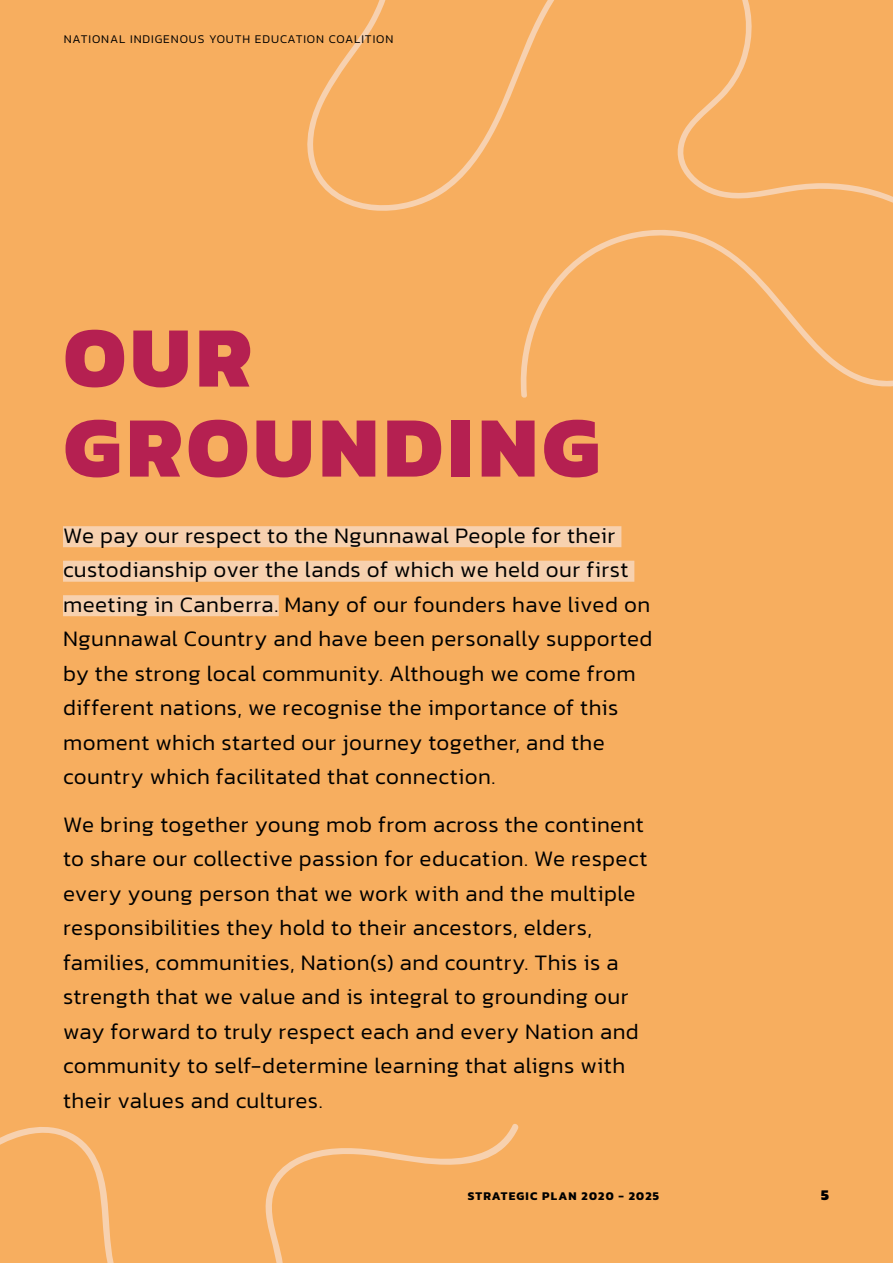
<style>
.page{position:relative;width:893px;height:1263px;background:#f7ae5f}
.page>*{position:absolute;margin:0;border:0;box-sizing:border-box;transform-origin:0 0}
.heading{font:800 87px/90px "Kanit";letter-spacing:.055em;color:#b52051}
.large_text{font:300 22.5px/34.5px "Kanit";letter-spacing:.02em;color:#000}
.t1{font:800 15px "Kanit";color:#000}
.t2{font:300 12px "Kanit";letter-spacing:.075em;color:#000}
.t3{font:700 12px "Kanit";letter-spacing:.1em;color:#000}
</style>
<div class="page">
<svg style="left:307px;top:0;width:586px;height:398px"></svg>
<svg style="left:0;top:1124px;width:519px;height:139px"></svg>
<div style="left:63px;top:526px;width:558px;height:21px;background:#f7d1af"></div>
<div style="left:63px;top:561px;width:571px;height:21px;background:#f7d1af"></div>
<div style="left:63px;top:595px;width:216px;height:21px;background:#f7d1af"></div>
<p class="t2" style="left:64px;top:31px;width:331px">NATIONAL INDIGENOUS YOUTH EDUCATION COALITION</p>
<p class="heading" style="left:64px;top:309px;width:537px">OUR<br>GROUNDING</p>
<p class="large_text" style="left:63px;top:518px;width:591px">We pay our respect to the Ngunnawal People for their custodianship over the lands of which we held our first meeting in Canberra. Many of our founders have lived on Ngunnawal Country and have been personally supported by the strong local community. Although we come from different nations, we recognise the importance of this moment which started our journey together, and the country which facilitated that connection.</p>
<p class="large_text" style="left:63px;top:806px;width:586px">We bring together young mob from across the continent to share our collective passion for education. We respect every young person that we work with and the multiple responsibilities they hold to their ancestors, elders, families, communities, Nation(s) and country. This is a strength that we value and is integral to grounding our way forward to truly respect each and every Nation and community to self-determine learning that aligns with their values and cultures.</p>
<p class="t3" style="left:468px;top:1186px;width:193px">STRATEGIC PLAN 2020 - 2025</p>
<p class="t1" style="left:821px;top:1183px;width:9px">5</p>
</div>
